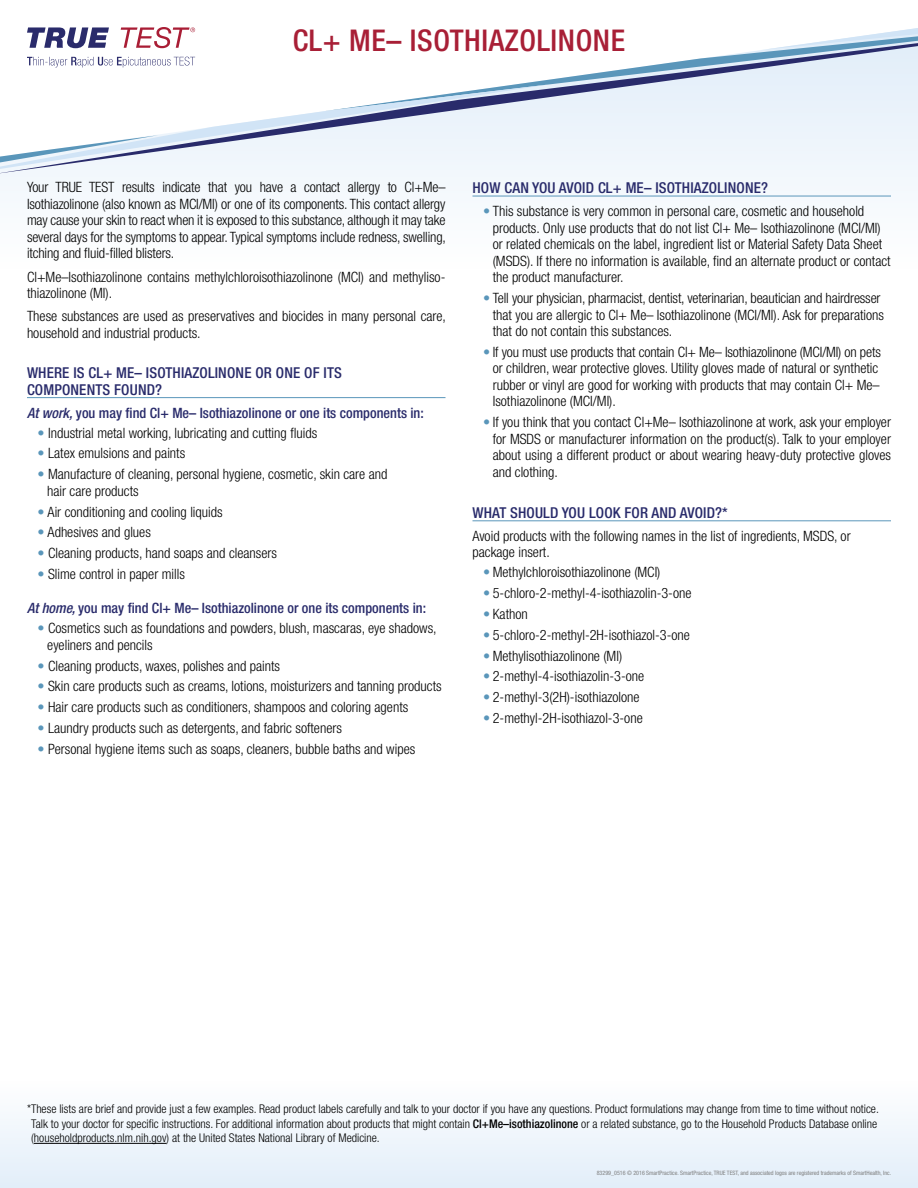
<style>
.page{position:relative;width:918px;height:1188px;background:#fff}
.page>*{position:absolute;margin:0;border:0;box-sizing:border-box;transform-origin:0 0}
.Top_Headline{font:500 condensed 30px "Helvetica Neue";letter-spacing:.02em;color:#a81f36}
.underlined_question{font:500 condensed 15px/16.5px "Helvetica Neue";letter-spacing:.01em;color:#292b6b}
.LIST_bullets{font:300 condensed 14.25px/16.5px "Helvetica Neue";color:#000}
.BODY____03125_above{font:300 condensed 14.25px/16.5px "Helvetica Neue";color:#000}
.body___0_above{font:300 condensed 14.25px/16.5px "Helvetica Neue";color:#000}
.WORK_subhead{font:500 condensed 14.25px "Helvetica Neue";color:#292b6b}
.HOME_SUBHEAD{font:500 condensed 14.25px "Helvetica Neue";color:#292b6b}
.footnote{font:300 condensed 12px/14.4px "Helvetica Neue";color:#000}
.t1{font:condensed 6px "Helvetica Neue";color:#808080}
.s1{font-style:italic}
.s2{color:#5a96ba}
.s3{font-weight:500}
</style>
<div class="page">
<div style="left:0;top:1080px;width:918px;height:108px;background:linear-gradient(to right,#f0f6fb,#f0f6fc)"></div>
<svg style="left:0;top:28px;width:918px;height:168px;fill:#f4f8fc"></svg>
<svg style="left:321px;top:36px;width:440px;height:7px"></svg>
<svg style="left:761px;top:28px;width:157px;height:15px"></svg>
<svg style="left:0;top:43px;width:918px;height:130px;fill:#eff5fb"></svg>
<svg style="left:0;top:84px;width:549px;height:85px"></svg>
<svg style="left:27px;top:27px;width:82px;height:21px"></svg>
<svg style="left:121px;top:27px;width:74px;height:21px"></svg>
<svg style="left:27px;top:57px;width:168px;height:11px"></svg>
<hr style="left:27px;top:397px;width:419px;height:1px;background:#5a96ba">
<hr style="left:472px;top:196px;width:419px;height:1px;background:#5a96ba">
<hr style="left:472px;top:520px;width:419px;height:1px;background:#5a96ba">
<hr style="left:34px;top:1143px;width:133px;height:1px;background:#000">
<p class="Top_Headline" style="left:293px;top:22px;width:334px">CL+ ME– ISOTHIAZOLINONE</p>
<p class="BODY____03125_above" style="left:27px;top:179px;width:421px;text-align:justify">Your TRUE TEST results indicate that you have a contact allergy to Cl+Me– Isothiazolinone (also known as MCI/MI) or one of its components. This contact allergy may cause your skin to react when it is exposed to this substance, although it may take several days for the symptoms to appear. Typical symptoms include redness, swelling, itching and fluid-filled blisters.</p>
<p class="BODY____03125_above" style="left:27px;top:268px;width:420px">Cl+Me–Isothiazolinone contains methylchloroisothiazolinone (MCI) and methyliso&shy;thiazolinone (MI).</p>
<p class="BODY____03125_above" style="left:27px;top:308px;width:420px">These substances are used as preservatives and biocides in many personal care, household and industrial products.</p>
<p class="underlined_question" style="left:27px;top:364px;width:316px">WHERE IS CL+ ME– ISOTHIAZOLINONE OR ONE OF ITS<br>COMPONENTS FOUND?</p>
<p class="WORK_subhead" style="left:27px;top:404px;width:398px"><span class="s1">At work,</span> you may find Cl+ Me– Isothiazolinone or one its components in:</p>
<p class="LIST_bullets" style="left:38px;top:424px;width:281px"><span class="s2">•</span> Industrial metal working, lubricating and cutting fluids</p>
<p class="LIST_bullets" style="left:38px;top:445px;width:149px"><span class="s2">•</span> Latex emulsions and paints</p>
<p class="LIST_bullets" style="left:47px;top:466px;width:342px;text-indent:-10px"><span class="s2">•</span> Manufacture of cleaning, personal hygiene, cosmetic, skin care and hair care products</p>
<p class="LIST_bullets" style="left:38px;top:503px;width:187px"><span class="s2">•</span> Air conditioning and cooling liquids</p>
<p class="LIST_bullets" style="left:38px;top:524px;width:115px"><span class="s2">•</span> Adhesives and glues</p>
<p class="LIST_bullets" style="left:38px;top:545px;width:241px"><span class="s2">•</span> Cleaning products, hand soaps and cleansers</p>
<p class="LIST_bullets" style="left:38px;top:566px;width:149px"><span class="s2">•</span> Slime control in paper mills</p>
<p class="HOME_SUBHEAD" style="left:27px;top:600px;width:401px"><span class="s1">At home,</span> you may find Cl+ Me– Isothiazolinone or one its components in:</p>
<p class="LIST_bullets" style="left:47px;top:620px;width:391px;text-indent:-10px"><span class="s2">•</span> Cosmetics such as foundations and powders, blush, mascaras, eye shadows, eyeliners and pencils</p>
<p class="LIST_bullets" style="left:38px;top:657px;width:244px"><span class="s2">•</span> Cleaning products, waxes, polishes and paints</p>
<p class="LIST_bullets" style="left:38px;top:678px;width:406px"><span class="s2">•</span> Skin care products such as creams, lotions, moisturizers and tanning products</p>
<p class="LIST_bullets" style="left:38px;top:699px;width:372px"><span class="s2">•</span> Hair care products such as conditioners, shampoos and coloring agents</p>
<p class="LIST_bullets" style="left:38px;top:720px;width:306px"><span class="s2">•</span> Laundry products such as detergents, and fabric softeners</p>
<p class="LIST_bullets" style="left:38px;top:740px;width:379px"><span class="s2">•</span> Personal hygiene items such as soaps, cleaners, bubble baths and wipes</p>
<p class="underlined_question" style="left:472px;top:179px;width:297px">HOW CAN YOU AVOID CL+ ME– ISOTHIAZOLINONE?</p>
<p class="LIST_bullets" style="left:493px;top:203px;width:399px;text-indent:-10px"><span class="s2">•</span> This substance is very common in personal care, cosmetic and household products. Only use products that do not list Cl+ Me– Isothiazolinone (MCI/MI) or related chemicals on the label, ingredient list or Material Safety Data Sheet (MSDS). If there no information is available, find an alternate product or contact the product manufacturer.</p>
<p class="LIST_bullets" style="left:493px;top:290px;width:393px;text-indent:-10px"><span class="s2">•</span> Tell your physician, pharmacist, dentist, veterinarian, beautician and hairdresser that you are allergic to Cl+ Me– Isothiazolinone (MCI/MI). Ask for preparations that do not contain this substances.</p>
<p class="LIST_bullets" style="left:493px;top:343px;width:390px;text-indent:-10px"><span class="s2">•</span> If you must use products that contain Cl+ Me– Isothiazolinone (MCI/MI) on pets or children, wear protective gloves. Utility gloves made of natural or synthetic rubber or vinyl are good for working with products that may contain Cl+ Me– Isothiazolinone (MCI/MI).</p>
<p class="LIST_bullets" style="left:493px;top:414px;width:400px;text-align:justify;text-indent:-10px"><span class="s2">•</span> If you think that you contact Cl+Me– Isothiazolinone at work, ask your employer for MSDS or manufacturer information on the product(s). Talk to your employer about using a different product or about wearing heavy-duty protective gloves and clothing.</p>
<p class="underlined_question" style="left:472px;top:504px;width:257px">WHAT SHOULD YOU LOOK FOR AND AVOID?*</p>
<p class="body___0_above" style="left:472px;top:528px;width:380px">Avoid products with the following names in the list of ingredients, MSDS, or package insert.</p>
<p class="LIST_bullets" style="left:483px;top:564px;width:179px"><span class="s2">•</span> Methylchloroisothiazolinone (MCI)</p>
<p class="LIST_bullets" style="left:483px;top:585px;width:210px"><span class="s2">•</span> 5-chloro-2-methyl-4-isothiazolin-3-one</p>
<p class="LIST_bullets" style="left:483px;top:606px;width:46px"><span class="s2">•</span> Kathon</p>
<p class="LIST_bullets" style="left:483px;top:626px;width:208px"><span class="s2">•</span> 5-chloro-2-methyl-2H-isothiazol-3-one</p>
<p class="LIST_bullets" style="left:483px;top:647px;width:141px"><span class="s2">•</span> Methylisothiazolinone (MI)</p>
<p class="LIST_bullets" style="left:483px;top:668px;width:163px"><span class="s2">•</span> 2-methyl-4-isothiazolin-3-one</p>
<p class="LIST_bullets" style="left:483px;top:689px;width:158px"><span class="s2">•</span> 2-methyl-3(2H)-isothiazolone</p>
<p class="LIST_bullets" style="left:483px;top:710px;width:161px"><span class="s2">•</span> 2-methyl-2H-isothiazol-3-one</p>
<p class="footnote" style="left:31px;top:1102px;width:849px;text-indent:-4px">*These lists are brief and provide just a few examples. Read product labels carefully and talk to your doctor if you have any questions. Product formulations may change from time to time without notice.<br>Talk to your doctor for specific instructions. For additional information about products that might contain <span class="s3">Cl+Me–isothiazolinone</span> or a related substance, go to the Household Products Database online (householdproducts.nlm.nih.gov) at the United States National Library of Medicine.</p>
<p class="t1" style="left:597px;top:1169px;width:296px">83299_0516 © 2016 SmartPractice. SmartPractice, TRUE TEST, and associated logos are registered trademarks of SmartHealth, Inc.</p>
</div>
